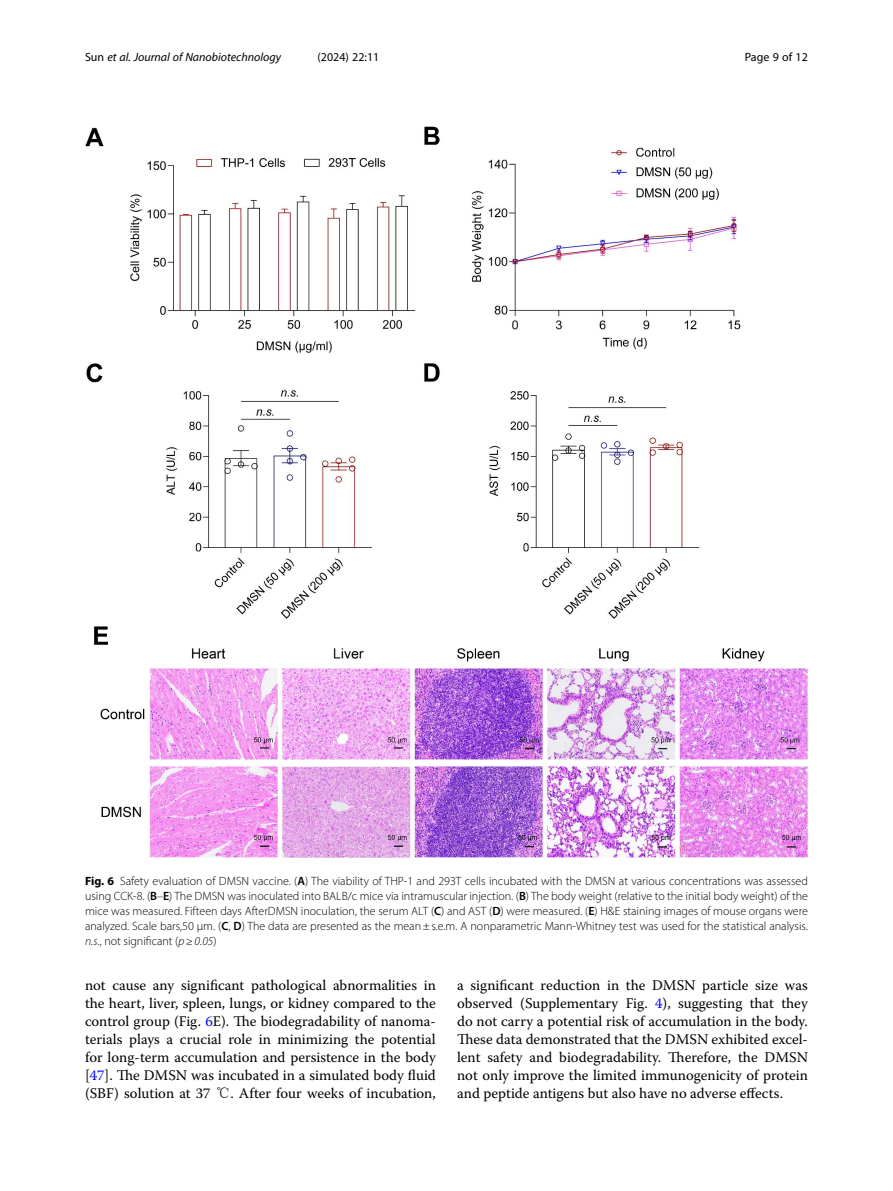
<style>
.page{position:relative;width:893px;height:1191px;background:#fff}
.page>*{position:absolute;margin:0;border:0;box-sizing:border-box;transform-origin:0 0}
.Body_Text{font:14.7px/18px "Warnock Pro";color:#000;text-align:justify}
.Figure_Caption{font:300 12px/15px "Myriad Pro";color:#000;text-align:justify}
.t1{font:italic 12px "Myriad Pro";color:#000}
.t2{font:12px "Myriad Pro";color:#000}
.s1{font-style:normal}
.s2{font-weight:700}
.s3{font-weight:600}
.s4{font-style:italic}
.s5{color:#00f}
.s6{font-family:"Sim Sun"}
</style>
<div class="page">
<img style="left:85px;top:126px;width:723px;height:732px">
<p class="t1" style="left:85px;top:50px;width:198px"><span class="s1">Sun</span> et al. Journal of Nanobiotechnology</p>
<p class="t2" style="left:318px;top:50px;width:63px">(2024) 22:11</p>
<p class="t2" style="left:745px;top:50px;width:65px">Page 9 of 12</p>
<p class="Figure_Caption" style="left:85px;top:873px;width:724px"><span class="s2">Fig. 6</span> Safety evaluation of DMSN vaccine. (<span class="s3">A</span>) The viability of THP-1 and 293T cells incubated with the DMSN at various concentrations was assessed using CCK-8. (<span class="s3">B</span>–<span class="s3">E</span>) The DMSN was inoculated into BALB/c mice via intramuscular injection. (<span class="s3">B</span>) The body weight (relative to the initial body weight) of the mice was measured. Fifteen days AfterDMSN inoculation, the serum ALT (<span class="s3">C</span>) and AST (<span class="s3">D</span>) were measured. (<span class="s3">E</span>) H&amp;E staining images of mouse organs were analyzed. Scale bars,50 μm. (<span class="s3">C</span>, <span class="s3">D</span>) The data are presented as the mean±s.e.m. A nonparametric Mann-Whitney test was used for the statistical analysis. <span class="s4">n.s</span>., not significant (<span class="s4">p≥0.05</span>)</p>
<p class="Body_Text" style="left:85px;top:976px;width:352px">not cause any significant pathological abnormalities in the heart, liver, spleen, lungs, or kidney compared to the control group (Fig. <span class="s5">6</span>E). The biodegradability of nanoma&shy;terials plays a crucial role in minimizing the potential for long-term accumulation and persistence in the body [<span class="s5">47</span>]. The DMSN was incubated in a simulated body fluid (SBF) solution at 37 <span class="s6">℃</span>. After four weeks of incubation,</p>
<p class="Body_Text" style="left:457px;top:976px;width:352px">a significant reduction in the DMSN particle size was observed (Supplementary Fig. <span class="s5">4</span>), suggesting that they do not carry a potential risk of accumulation in the body.<br>These data demonstrated that the DMSN exhibited excel&shy;lent safety and biodegradability. Therefore, the DMSN not only improve the limited immunogenicity of protein and peptide antigens but also have no adverse effects.</p>
</div>
